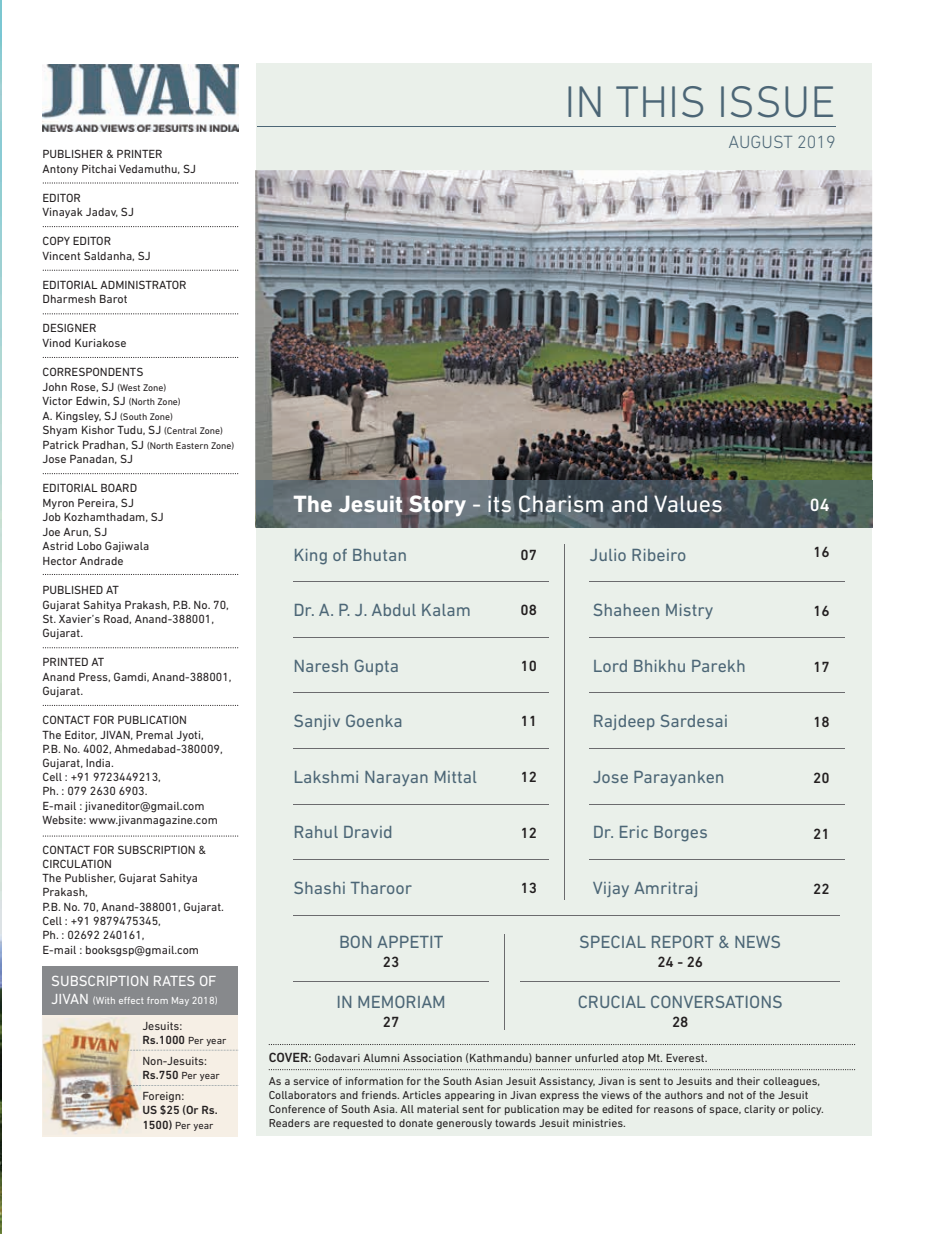
<style>
.page{position:relative;width:936px;height:1234px;background:#fff}
.page>*{position:absolute;margin:0;border:0;box-sizing:border-box;transform-origin:0 0}
.t1{font:300 45px "DIN Next LT Pro";color:#4c6676}
.t2{font:24px "DIN Next LT Pro";color:#fff}
.t3{font:18px "DIN Next LT Pro";color:#4c6676}
.t4{font:300 18px "DIN Next LT Pro";color:#4c6676}
.t5{font:500 18px "DIN Next LT Pro";color:#fff}
.t6{font:500 15px "DIN Next LT Pro";color:#231f20}
.t7{font:15px "DIN Next LT Pro";color:#fff}
.t8{font:12px/14.4px "DIN Next LT Pro";color:#231f20}
.t9{font:500 12px "DIN Next LT Pro";color:#231f20}
.t10{font:11.7px/14.1px "DIN Next LT Pro";color:#231f20}
.t11{font:10.5px "DIN Next LT Pro";color:#fff}
.t12{font:10.5px "DIN Next LT Pro";color:#231f20}
.t13{font:9.75px "DIN Next LT Pro";color:#231f20}
.s1{font-size:9.75px}
.s2{font-size:12px}
.s3{font-size:15px}
.s4{font-weight:500}
.s5{font-size:10.5px}
.s6{font-weight:500;font-size:12px}
.s7{font-weight:700}
.s8{font-weight:500;font-size:13.5px}
</style>
<div class="page">
<div style="left:257px;top:64px;width:615px;height:1071px;background:#eaf0ea"></div>
<img style="left:255px;top:170px;width:617px;height:357px">
<img style="left:43px;top:64px;width:195px;height:68px">
<svg style="left:43px;top:357px;width:195px;height:1px"></svg>
<svg style="left:43px;top:473px;width:195px;height:1px"></svg>
<svg style="left:43px;top:574px;width:195px;height:1px"></svg>
<svg style="left:43px;top:647px;width:195px;height:1px"></svg>
<svg style="left:43px;top:704px;width:195px;height:1px"></svg>
<svg style="left:43px;top:835px;width:195px;height:1px"></svg>
<svg style="left:43px;top:313px;width:195px;height:1px"></svg>
<svg style="left:43px;top:269px;width:195px;height:2px"></svg>
<svg style="left:43px;top:226px;width:195px;height:1px"></svg>
<svg style="left:43px;top:182px;width:195px;height:1px"></svg>
<hr style="left:293px;top:581px;width:255px;height:1px;background:#6b6b6e">
<hr style="left:589px;top:581px;width:255px;height:1px;background:#6b6b6e">
<hr style="left:293px;top:636px;width:255px;height:1px;background:#6b6b6e">
<hr style="left:589px;top:636px;width:255px;height:1px;background:#6b6b6e">
<hr style="left:293px;top:692px;width:255px;height:1px;background:#6b6b6e">
<hr style="left:589px;top:692px;width:255px;height:1px;background:#6b6b6e">
<hr style="left:293px;top:748px;width:255px;height:1px;background:#6b6b6e">
<hr style="left:589px;top:748px;width:255px;height:1px;background:#6b6b6e">
<hr style="left:293px;top:803px;width:255px;height:1px;background:#6b6b6e">
<hr style="left:589px;top:803px;width:255px;height:1px;background:#6b6b6e">
<hr style="left:293px;top:859px;width:255px;height:1px;background:#6b6b6e">
<hr style="left:589px;top:859px;width:255px;height:1px;background:#6b6b6e">
<hr style="left:293px;top:914px;width:547px;height:1px;background:#6b6b6e">
<hr style="left:293px;top:980px;width:196px;height:1px;background:#6b6b6e">
<hr style="left:520px;top:980px;width:320px;height:1px;background:#6b6b6e">
<img style="left:257px;top:480px;width:615px;height:47px">
<div style="left:43px;top:984px;width:195px;height:151px;background:#f6efe5"></div>
<div style="left:43px;top:966px;width:195px;height:48px;background:#87898c"></div>
<img style="left:42px;top:1018px;width:1px;height:62px">
<img style="left:43px;top:1017px;width:99px;height:117px">
<svg style="left:109px;top:1049px;width:129px;height:1px"></svg>
<svg style="left:109px;top:1084px;width:33px;height:1px"></svg>
<hr style="left:504px;top:934px;width:1px;height:95px;background:#6b6b6e">
<hr style="left:564px;top:543px;width:1px;height:356px;background:#6b6b6e">
<hr style="left:257px;top:126px;width:578px;height:1px;background:#4c6676">
<img style="left:0;top:0;width:2px;height:1233px">
<p class="t8" style="left:43px;top:146px;width:155px">PUBLISHER &amp; PRINTER<br>Antony Pitchai Vedamuthu, SJ</p>
<p class="t8" style="left:43px;top:190px;width:93px">EDITOR<br>Vinayak Jadav, SJ</p>
<p class="t8" style="left:43px;top:234px;width:110px">COPY EDITOR<br>Vincent Saldanha, SJ</p>
<p class="t8" style="left:43px;top:277px;width:146px">EDITORIAL ADMINISTRATOR<br>Dharmesh Barot</p>
<p class="t8" style="left:43px;top:321px;width:85px">DESIGNER<br>Vinod Kuriakose</p>
<p class="t8" style="left:43px;top:364px;width:182px">CORRESPONDENTS<br>John Rose, SJ <span class="s1">(West Zone)<br></span>Victor Edwin, SJ <span class="s1">(North Zone)<br></span>A. Kingsley, SJ <span class="s1">(South Zone)<br></span>Shyam Kishor Tudu, SJ <span class="s1">(Central Zone)</span></p>
<p class="t13" style="left:43px;top:439px;width:193px"><span class="s2">Patrick Pradhan, SJ</span> (North Eastern Zone)</p>
<p class="t8" style="left:43px;top:451px;width:92px">Jose Panadan, SJ</p>
<p class="t8" style="left:43px;top:480px;width:123px">EDITORIAL BOARD<br>Myron Pereira, SJ<br>Job Kozhamthadam, SJ<br>Joe Arun, SJ<br>Astrid Lobo Gajiwala<br>Hector Andrade</p>
<p class="t8" style="left:43px;top:582px;width:188px">PUBLISHED AT<br>Gujarat Sahitya Prakash, P.B. No. 70,<br>St. Xavier’s Road, Anand-388001,<br>Gujarat.</p>
<p class="t8" style="left:43px;top:654px;width:190px">PRINTED AT<br>Anand Press, Gamdi, Anand-388001,<br>Gujarat.</p>
<p class="t8" style="left:43px;top:712px;width:182px">CONTACT FOR PUBLICATION<br>The Editor, JIVAN, Premal Jyoti,<br>P.B. No. 4002, Ahmedabad-380009,<br>Gujarat, India.<br>Cell : +91 9723449213,<br>Ph. : 079 2630 6903.<br>E-mail : jivaneditor@gmail.com<br>Website: www.jivanmagazine.com</p>
<p class="t8" style="left:43px;top:841px;width:183px">CONTACT FOR SUBSCRIPTION &amp;<br>CIRCULATION<br>The Publisher, Gujarat Sahitya<br>Prakash,<br>P.B. No. 70, Anand-388001, Gujarat.<br>Cell : +91 9879475345,<br>Ph. : 02692 240161,<br>E-mail : booksgsp@gmail.com</p>
<p class="t7" style="left:51px;top:971px;width:167px">SUBSCRIPTION RATES OF</p>
<p class="t11" style="left:51px;top:993px;width:168px"><span class="s3">JIVAN</span> (With effect from May 2018)</p>
<p class="t8" style="left:142px;top:1017px;width:86px">Jesuits:<br><span class="s4">Rs.1000</span> <span class="s5">Per year</span></p>
<p class="t8" style="left:142px;top:1053px;width:66px">Non-Jesuits:</p>
<p class="t12" style="left:142px;top:1069px;width:79px"><span class="s6">Rs.750</span> Per year</p>
<p class="t8" style="left:142px;top:1088px;width:43px">Foreign:</p>
<p class="t9" style="left:142px;top:1103px;width:77px">US $25 (Or Rs.</p>
<p class="t12" style="left:142px;top:1118px;width:73px"><span class="s6">1500)</span> Per year</p>
<h1 class="t1" style="left:564px;top:76px;width:272px">IN THIS ISSUE</h1>
<h3 class="t4" style="left:728px;top:131px;width:108px">AUGUST 2019</h3>
<h2 class="t2" style="left:293px;top:489px;width:431px"><span class="s7">The Jesuit Story</span> - its Charism and Values</h2>
<h3 class="t5" style="left:809px;top:494px;width:21px">04</h3>
<h3 class="t3" style="left:293px;top:544px;width:115px">King of Bhutan</h3>
<h3 class="t3" style="left:293px;top:599px;width:179px">Dr. A. P. J. Abdul Kalam</h3>
<p class="t6" style="left:520px;top:545px;width:18px">07</p>
<h3 class="t3" style="left:589px;top:544px;width:98px">Julio Ribeiro</h3>
<p class="t6" style="left:813px;top:543px;width:18px">16</p>
<h3 class="t3" style="left:592px;top:599px;width:122px">Shaheen Mistry</h3>
<p class="t6" style="left:520px;top:601px;width:18px">08</p>
<p class="t6" style="left:813px;top:602px;width:18px">16</p>
<h3 class="t3" style="left:293px;top:655px;width:107px">Naresh Gupta</h3>
<h3 class="t3" style="left:293px;top:710px;width:111px">Sanjiv Goenka</h3>
<h3 class="t3" style="left:293px;top:766px;width:185px">Lakshmi Narayan Mittal</h3>
<h3 class="t3" style="left:592px;top:655px;width:155px">Lord Bhikhu Parekh</h3>
<p class="t6" style="left:520px;top:656px;width:18px">10</p>
<p class="t6" style="left:813px;top:657px;width:18px">17</p>
<h3 class="t3" style="left:592px;top:710px;width:137px">Rajdeep Sardesai</h3>
<h3 class="t3" style="left:592px;top:766px;width:133px">Jose Parayanken</h3>
<p class="t6" style="left:520px;top:712px;width:18px">11</p>
<p class="t6" style="left:813px;top:713px;width:18px">18</p>
<p class="t6" style="left:520px;top:768px;width:18px">12</p>
<p class="t6" style="left:813px;top:769px;width:18px">20</p>
<h3 class="t3" style="left:293px;top:821px;width:101px">Rahul Dravid</h3>
<h3 class="t3" style="left:293px;top:877px;width:120px">Shashi Tharoor</h3>
<h3 class="t3" style="left:592px;top:821px;width:117px">Dr. Eric Borges</h3>
<h3 class="t3" style="left:592px;top:877px;width:107px">Vijay Amritraj</h3>
<p class="t6" style="left:520px;top:823px;width:18px">12</p>
<p class="t6" style="left:813px;top:824px;width:18px">21</p>
<p class="t6" style="left:520px;top:879px;width:18px">13</p>
<p class="t6" style="left:813px;top:880px;width:18px">22</p>
<h3 class="t3" style="left:339px;top:931px;width:106px">BON APPETIT</h3>
<h3 class="t3" style="left:579px;top:931px;width:203px">SPECIAL REPORT &amp; NEWS</h3>
<p class="t6" style="left:383px;top:952px;width:18px">23</p>
<h3 class="t3" style="left:336px;top:991px;width:111px">IN MEMORIAM</h3>
<p class="t6" style="left:657px;top:952px;width:47px">24 - 26</p>
<h3 class="t3" style="left:577px;top:991px;width:206px">CRUCIAL CONVERSATIONS</h3>
<p class="t6" style="left:383px;top:1012px;width:18px">27</p>
<p class="t6" style="left:672px;top:1012px;width:18px">28</p>
<p class="t8" style="left:269px;top:1050px;width:440px"><span class="s8">COVER</span><span class="s4">:</span> Godavari Alumni Association (Kathmandu) banner unfurled atop Mt. Everest.</p>
<p class="t10" style="left:269px;top:1073px;width:556px">As a service of information for the South Asian Jesuit Assistancy, Jivan is sent to Jesuits and their colleagues, Collaborators and friends. Articles appearing in Jivan express the views of the authors and not of the Jesuit Conference of South Asia. All material sent for publication may be edited for reasons of space, clarity or policy.<br>Readers are requested to donate generously towards Jesuit ministries.</p>
</div>
